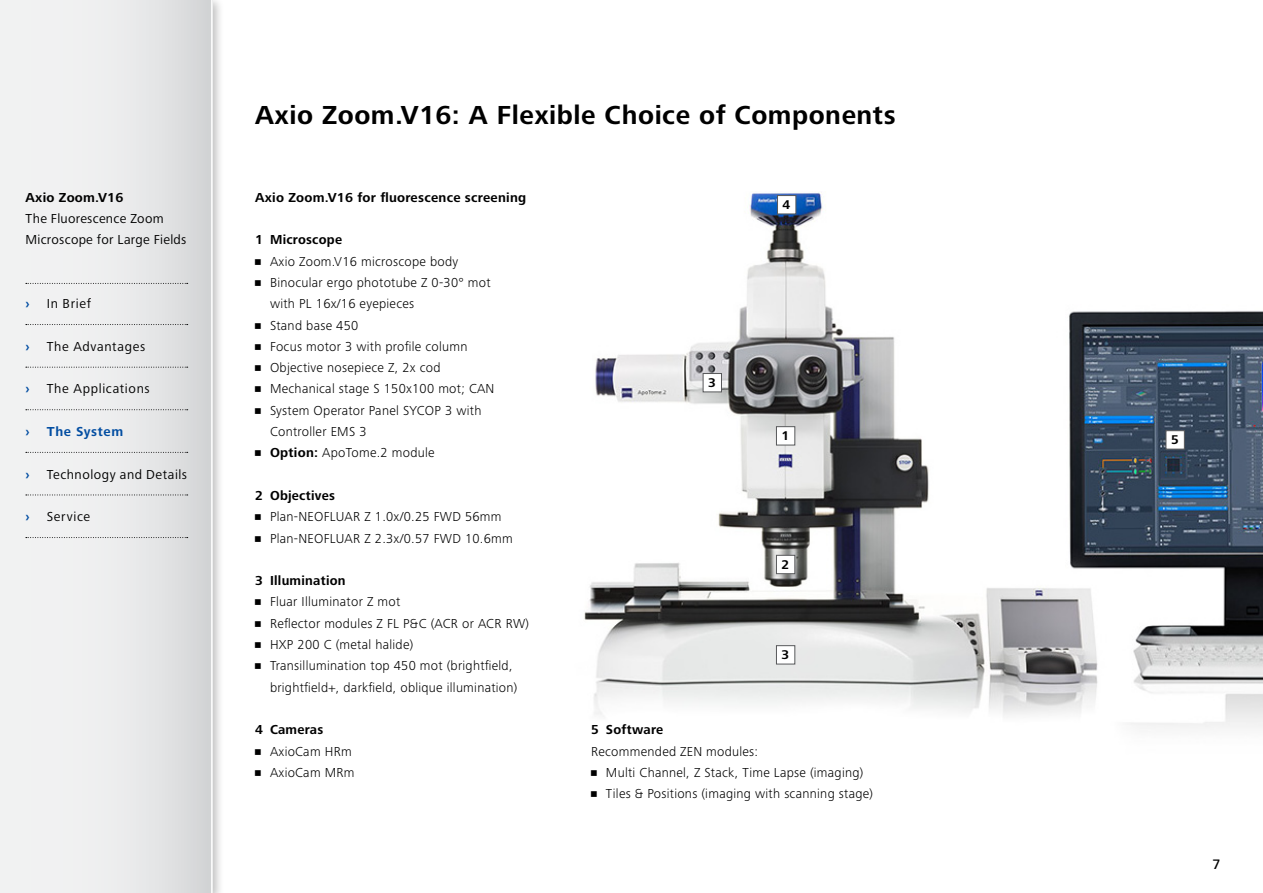
<style>
.page{position:relative;width:1263px;height:893px;background:#fff}
.page>*{position:absolute;margin:0;border:0;box-sizing:border-box;transform-origin:0 0}
.t1{font:700 27px "Zeiss Frutiger Next Pro";letter-spacing:.02em;color:#000}
.t2{font:500 14.25px "Zeiss Frutiger Next Pro";color:#000}
.t3{font:300 13.5px/21.3px "Zeiss Frutiger Next Pro";letter-spacing:.02em;color:#000}
.t4{font:13.5px/21.3px "Zeiss Frutiger Next Pro";letter-spacing:.035em;color:#000}
.t5{font:700 13.5px "Zeiss Frutiger Next Pro";letter-spacing:.02em;color:#000}
.t6{font:700 13.5px "Zeiss Frutiger Next Pro";letter-spacing:.045em;color:#034ea2}
.t7{font:700 13.2px "Zeiss Frutiger Next Pro";color:#000}
.s1{font-weight:700}
</style>
<div class="page">
<img style="left:584px;top:192px;width:679px;height:536px">
<div style="left:703px;top:373px;width:19px;height:19px;background:#fff;border:1px solid #58595b"></div>
<div style="left:1165px;top:430px;width:20px;height:19px;background:#fff;border:1px solid #58595b"></div>
<div style="left:776px;top:426px;width:19px;height:19px;background:#fff;border:1px solid #58595b"></div>
<div style="left:776px;top:555px;width:19px;height:19px;background:#fff;border:1px solid #58595b"></div>
<div style="left:777px;top:195px;width:19px;height:19px;background:#fff;border:1px solid #58595b"></div>
<div style="left:776px;top:645px;width:19px;height:19px;background:#fff;border:1px solid #58595b"></div>
<div style="left:0;top:0;width:224px;height:893px;background:#000;opacity:.25"></div>
<div style="left:0;top:0;width:213px;height:893px;background:linear-gradient(to right,#f8f8f8,#dadbdc)"></div>
<hr style="left:211px;top:0;width:2px;height:893px;background:#fff">
<svg style="left:26px;top:283px;width:162px;height:1px"></svg>
<svg style="left:26px;top:324px;width:162px;height:1px"></svg>
<svg style="left:26px;top:367px;width:162px;height:1px"></svg>
<svg style="left:26px;top:409px;width:162px;height:1px"></svg>
<svg style="left:26px;top:452px;width:162px;height:1px"></svg>
<svg style="left:26px;top:495px;width:162px;height:1px"></svg>
<svg style="left:26px;top:537px;width:162px;height:1px"></svg>
<p class="t5" style="left:26px;top:189px;width:99px">Axio Zoom.V16</p>
<p class="t4" style="left:26px;top:208px;width:162px">The Fluorescence Zoom<br>Microscope for Large Fields</p>
<p class="t6" style="left:26px;top:296px;width:6px">›</p>
<p class="t4" style="left:47px;top:293px;width:46px">In Brief</p>
<p class="t6" style="left:26px;top:339px;width:6px">›</p>
<p class="t4" style="left:47px;top:336px;width:100px">The Advantages</p>
<p class="t6" style="left:26px;top:381px;width:6px">›</p>
<p class="t4" style="left:47px;top:378px;width:104px">The Applications</p>
<p class="t6" style="left:26px;top:424px;width:6px">›</p>
<p class="t6" style="left:47px;top:424px;width:78px">The System</p>
<p class="t6" style="left:26px;top:466px;width:6px">›</p>
<p class="t4" style="left:47px;top:463px;width:142px">Technology and Details</p>
<p class="t6" style="left:26px;top:509px;width:6px">›</p>
<p class="t4" style="left:47px;top:506px;width:45px">Service</p>
<h1 class="t1" style="left:255px;top:99px;width:642px">Axio Zoom.V16: A Flexible Choice of Components</h1>
<p class="t5" style="left:255px;top:189px;width:273px">Axio Zoom.V16 for fluorescence screening</p>
<p class="t5" style="left:255px;top:232px;width:89px">1 Microscope</p>
<p class="t3" style="left:255px;top:250px;width:205px">• Axio Zoom.V16 microscope body</p>
<p class="t3" style="left:270px;top:272px;width:222px;text-indent:-15px">• Binocular ergo phototube Z 0-30° mot with PL 16x/16 eyepieces</p>
<p class="t3" style="left:255px;top:314px;width:105px">• Stand base 450</p>
<p class="t3" style="left:255px;top:336px;width:214px">• Focus motor 3 with profile column</p>
<p class="t3" style="left:255px;top:357px;width:187px">• Objective nosepiece Z, 2x cod</p>
<p class="t3" style="left:255px;top:378px;width:241px">• Mechanical stage S 150x100 mot; CAN</p>
<p class="t3" style="left:270px;top:400px;width:213px;text-indent:-15px">• System Operator Panel SYCOP 3 with<br>Controller EMS 3</p>
<p class="t3" style="left:255px;top:442px;width:181px"><span class="s1">• Option:</span> ApoTome.2 module</p>
<p class="t5" style="left:255px;top:488px;width:81px">2 Objectives</p>
<p class="t3" style="left:255px;top:506px;width:248px">• Plan-NEOFLUAR Z 1.0x/0.25 FWD 56mm</p>
<p class="t3" style="left:255px;top:527px;width:259px">• Plan-NEOFLUAR Z 2.3x/0.57 FWD 10.6mm</p>
<p class="t5" style="left:255px;top:573px;width:92px">3 Illumination</p>
<p class="t3" style="left:255px;top:591px;width:147px">• Fluar Illuminator Z mot</p>
<p class="t3" style="left:255px;top:613px;width:275px">• Reflector modules Z FL P&amp;C (ACR or ACR RW)</p>
<p class="t3" style="left:255px;top:634px;width:160px">• HXP 200 C (metal halide)</p>
<p class="t3" style="left:270px;top:655px;width:249px;text-indent:-15px">• Transillumination top 450 mot (brightfield, brightfield+, darkfield, oblique illumination)</p>
<p class="t5" style="left:255px;top:722px;width:70px">4 Cameras</p>
<p class="t3" style="left:255px;top:740px;width:98px">• AxioCam HRm</p>
<p class="t3" style="left:255px;top:762px;width:101px">• AxioCam MRm</p>
<p class="t7" style="left:782px;top:197px;width:9px">4</p>
<p class="t7" style="left:708px;top:375px;width:9px">3</p>
<p class="t7" style="left:781px;top:428px;width:9px">1</p>
<p class="t7" style="left:781px;top:557px;width:9px">2</p>
<p class="t7" style="left:781px;top:647px;width:9px">3</p>
<p class="t5" style="left:591px;top:722px;width:74px">5 Software</p>
<p class="t3" style="left:591px;top:740px;width:169px">Recommended ZEN modules:</p>
<p class="t3" style="left:591px;top:762px;width:274px">• Multi Channel, Z Stack, Time Lapse (imaging)</p>
<p class="t3" style="left:591px;top:783px;width:284px">• Tiles &amp; Positions (imaging with scanning stage)</p>
<p class="t7" style="left:1171px;top:432px;width:9px">5</p>
<p class="t2" style="left:1212px;top:856px;width:10px">7</p>
</div>
